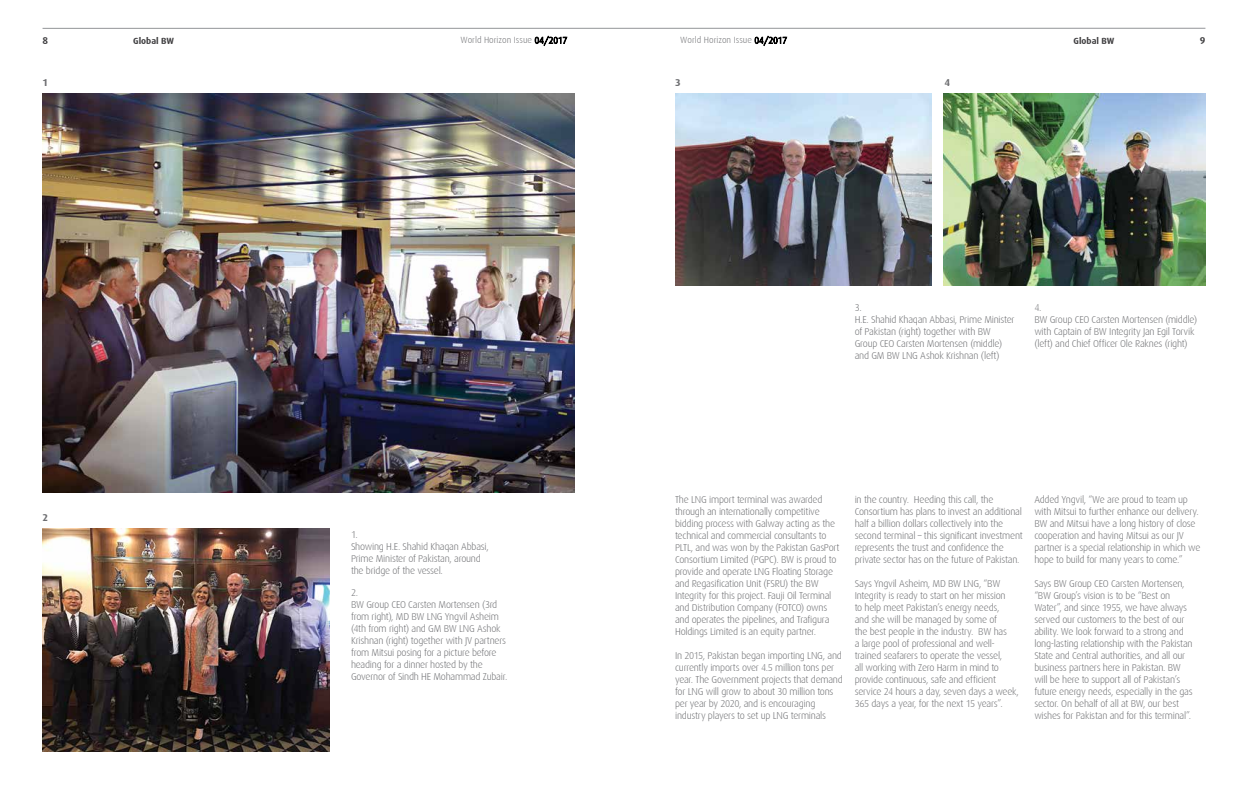
<style>
.page{position:relative;width:1248px;height:794px;background:#fff}
.page>*{position:absolute;margin:0;border:0;box-sizing:border-box;transform-origin:0 0}
.t1{font:300 10px/12px "Dax";letter-spacing:-.025em;color:#6d6e71}
.t2{font:700 10px "Dax";color:#6d6e71}
.t3{font:700 10px "Dax";color:#414042}
.t4{font:300 9px "Dax";color:#6d6e71}
.t5{font:700 9px "Dax";color:#414042}
.s1{color:#000}
</style>
<div class="page">
<hr style="left:43px;top:28px;width:1162px;height:1px;background:#939598">
<svg style="left:754px;top:36px;width:33px;height:10px"></svg>
<svg style="left:534px;top:36px;width:33px;height:10px"></svg>
<img style="left:43px;top:528px;width:287px;height:223px">
<img style="left:943px;top:93px;width:262px;height:192px">
<img style="left:675px;top:93px;width:256px;height:192px">
<img style="left:43px;top:93px;width:531px;height:399px">
<p class="t3" style="left:43px;top:35px;width:7px">8</p>
<p class="t5" style="left:133px;top:36px;width:42px">Global BW</p>
<p class="t4" style="left:460px;top:35px;width:108px">World Horizon Issue <span class="s1">04/2017</span></p>
<p class="t4" style="left:680px;top:35px;width:108px">World Horizon Issue <span class="s1">04/2017</span></p>
<p class="t5" style="left:1073px;top:35px;width:42px">Global BW</p>
<p class="t3" style="left:1199px;top:35px;width:7px">9</p>
<p class="t2" style="left:43px;top:77px;width:7px">1</p>
<p class="t2" style="left:43px;top:512px;width:7px">2</p>
<p class="t1" style="left:351px;top:528px;width:139px">1.<br>Showing H.E. Shahid Khaqan Abbasi,<br>Prime Minister of Pakistan, around the bridge of the vessel.</p>
<p class="t1" style="left:351px;top:586px;width:158px">2.<br>BW Group CEO Carsten Mortensen (3rd from right), MD BW LNG Yngvil Asheim (4th from right) and GM BW LNG Ashok<br>Krishnan (right) together with JV partners from Mitsui posing for a picture before heading for a dinner hosted by the<br>Governor of Sindh HE Mohammad Zubair.</p>
<p class="t2" style="left:675px;top:77px;width:7px">3</p>
<p class="t2" style="left:944px;top:77px;width:7px">4</p>
<p class="t1" style="left:854px;top:301px;width:161px">3.<br>H.E. Shahid Khaqan Abbasi, Prime Minister of Pakistan (right) together with BW<br>Group CEO Carsten Mortensen (middle) and GM BW LNG Ashok Krishnan (left)</p>
<p class="t1" style="left:1034px;top:301px;width:164px">4.<br>BW Group CEO Carsten Mortensen (middle) with Captain of BW Integrity Jan Egil Torvik (left) and Chief Officer Ole Raknes (right)</p>
<p class="t1" style="left:675px;top:494px;width:166px">The LNG import terminal was awarded through an internationally competitive bidding process with Galway acting as the technical and commercial consultants to PLTL, and was won by the Pakistan GasPort Consortium Limited (PGPC). BW is proud to provide and operate LNG Floating Storage and Regasification Unit (FSRU) the BW Integrity for this project. Fauji Oil Terminal and Distribution Company (FOTCO) owns and operates the pipelines, and Trafigura Holdings Limited is an equity partner.</p>
<p class="t1" style="left:675px;top:650px;width:169px">In 2015, Pakistan began importing LNG, and currently imports over 4.5 million tons per year. The Government projects that demand for LNG will grow to about 30 million tons per year by 2020, and is encouraging industry players to set up LNG terminals</p>
<p class="t1" style="left:854px;top:494px;width:169px">in the country. Heeding this call, the Consortium has plans to invest an additional half a billion dollars collectively into the second terminal – this significant investment represents the trust and confidence the private sector has on the future of Pakistan.</p>
<p class="t1" style="left:854px;top:578px;width:166px">Says Yngvil Asheim, MD BW LNG, “BW Integrity is ready to start on her mission<br>to help meet Pakistan’s energy needs,<br>and she will be managed by some of<br>the best people in the industry. BW has<br>a large pool of professional and well&shy;trained seafarers to operate the vessel,<br>all working with Zero Harm in mind to provide continuous, safe and efficient service 24 hours a day, seven days a week, 365 days a year, for the next 15 years”.</p>
<p class="t1" style="left:1034px;top:494px;width:168px">Added Yngvil, “We are proud to team up with Mitsui to further enhance our delivery.<br>BW and Mitsui have a long history of close cooperation and having Mitsui as our JV partner is a special relationship in which we hope to build for many years to come.”</p>
<p class="t1" style="left:1034px;top:578px;width:160px">Says BW Group CEO Carsten Mortensen, “BW Group’s vision is to be “Best on Water”, and since 1955, we have always served our customers to the best of our ability. We look forward to a strong and long-lasting relationship with the Pakistan State and Central authorities, and all our business partners here in Pakistan. BW will be here to support all of Pakistan’s future energy needs, especially in the gas sector. On behalf of all at BW, our best wishes for Pakistan and for this terminal”.</p>
</div>
